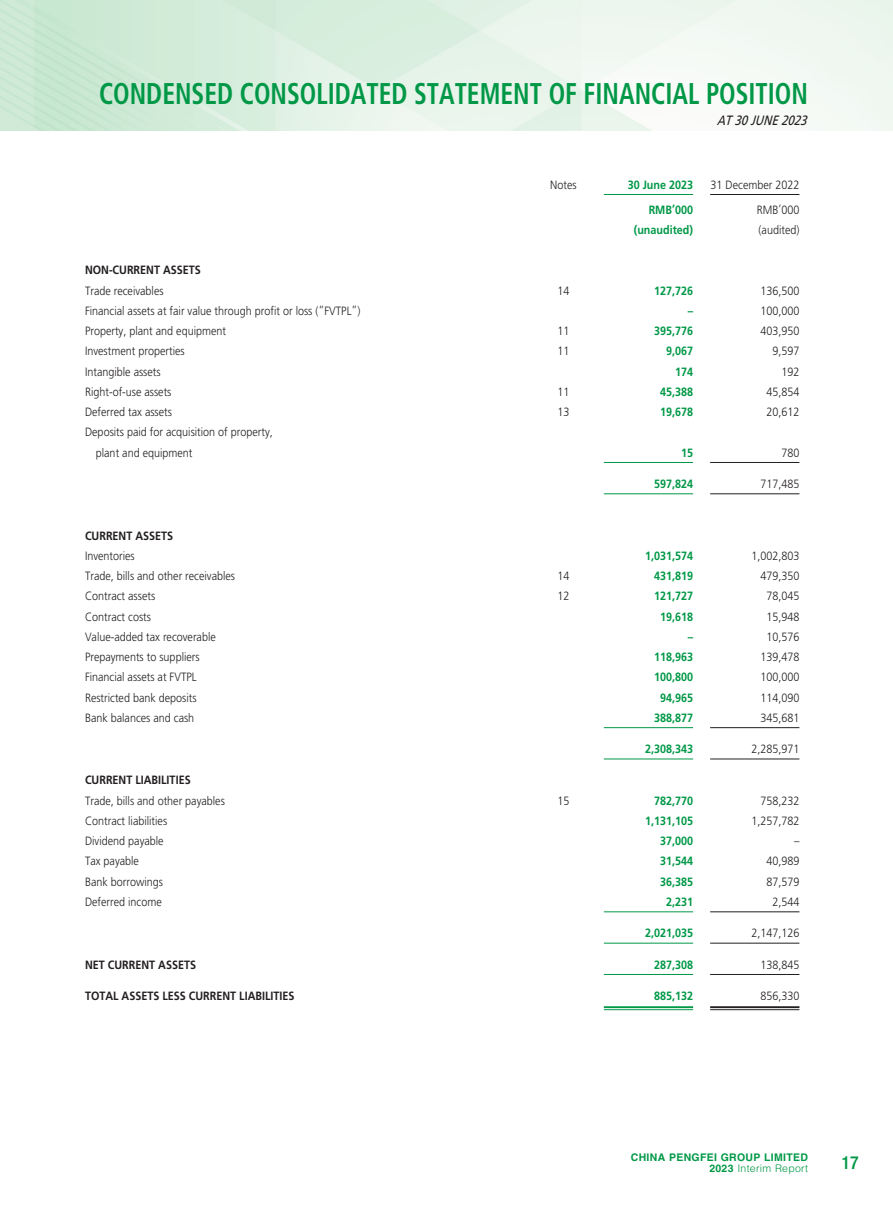
<style>
.page{position:relative;width:893px;height:1212px;background:#fff}
.page>*{position:absolute;margin:0;border:0;box-sizing:border-box;transform-origin:0 0}
.t1{font:700 condensed 30px "Frutiger LT Std";color:#009847;scale:.85 1}
.t2{font:500 condensed 18px "Helvetica Neue LT Std";color:#009847}
.t3{font:italic 13.5px "Frutiger LT Std";color:#231f20;scale:.85 1}
.t4{font:300 12px/20.2px "Frutiger LT Std";color:#231f20;scale:.9 1}
.t5{font:700 12px "Frutiger LT Std";color:#009847;scale:.9 1}
.t6{font:700 12px "Frutiger LT Std";color:#231f20;scale:.9 1}
.t7{font:700 10.5px/10.5px "Helvetica LT Std";letter-spacing:.03em;color:#009847;text-align:right}
.s1{font-weight:300}
</style>
<div class="page">
<hr style="left:604px;top:194px;width:89px;height:1px;background:#009847">
<hr style="left:710px;top:194px;width:89px;height:1px;background:#231f20">
<hr style="left:604px;top:462px;width:89px;height:1px;background:#009847">
<hr style="left:710px;top:462px;width:89px;height:1px;background:#231f20">
<hr style="left:604px;top:493px;width:89px;height:1px;background:#009847">
<hr style="left:710px;top:493px;width:89px;height:1px;background:#231f20">
<hr style="left:604px;top:727px;width:89px;height:1px;background:#009847">
<hr style="left:710px;top:727px;width:89px;height:1px;background:#231f20">
<hr style="left:604px;top:758px;width:89px;height:1px;background:#009847">
<hr style="left:710px;top:758px;width:89px;height:1px;background:#231f20">
<hr style="left:604px;top:911px;width:89px;height:1px;background:#009847">
<hr style="left:710px;top:911px;width:89px;height:1px;background:#231f20">
<hr style="left:604px;top:943px;width:89px;height:1px;background:#009847">
<hr style="left:710px;top:943px;width:89px;height:1px;background:#231f20">
<hr style="left:604px;top:974px;width:89px;height:1px;background:#009847">
<hr style="left:710px;top:974px;width:89px;height:1px;background:#231f20">
<hr style="left:604px;top:1006px;width:89px;height:2px;background:#009847">
<hr style="left:604px;top:1009px;width:89px;height:1px;background:#009847">
<hr style="left:710px;top:1006px;width:89px;height:2px;background:#231f20">
<hr style="left:710px;top:1009px;width:89px;height:1px;background:#231f20">
<h1 class="t1" style="left:99px;top:75px;width:835px">CONDENSED CONSOLIDATED STATEMENT OF FINANCIAL POSITION</h1>
<p class="t3" style="left:717px;top:112px;width:112px">AT30JUNE2023</p>
<p class="t4" style="left:550px;top:175px;width:31px">Notes</p>
<p class="t5" style="left:628px;top:178px;width:74px">30 June 2023</p>
<p class="t4" style="left:711px;top:175px;width:100px">31 December 2022</p>
<p class="t5" style="left:649px;top:202px;width:51px">RMB’000</p>
<p class="t4" style="left:757px;top:199px;width:49px">RMB’000</p>
<p class="t5" style="left:634px;top:223px;width:67px">(unaudited)</p>
<p class="t4" style="left:759px;top:220px;width:47px">(audited)</p>
<p class="t6" style="left:85px;top:263px;width:130px">NON-CURRENT ASSETS</p>
<p class="t4" style="left:85px;top:280px;width:89px">Trade receivables</p>
<p class="t4" style="left:557px;top:280px;width:15px">14</p>
<p class="t5" style="left:654px;top:283px;width:45px">127,726</p>
<p class="t4" style="left:760px;top:280px;width:45px">136,500</p>
<p class="t4" style="left:85px;top:301px;width:308px">Financial assets at fair value through profit or loss (“FVTPL”)</p>
<p class="t5" style="left:688px;top:304px;width:7px">–</p>
<p class="t4" style="left:760px;top:301px;width:45px">100,000</p>
<p class="t4" style="left:85px;top:321px;width:158px">Property, plant and equipment</p>
<p class="t4" style="left:557px;top:321px;width:15px">11</p>
<p class="t5" style="left:654px;top:324px;width:45px">395,776</p>
<p class="t4" style="left:760px;top:321px;width:45px">403,950</p>
<p class="t4" style="left:85px;top:341px;width:112px">Investment properties</p>
<p class="t4" style="left:557px;top:341px;width:15px">11</p>
<p class="t5" style="left:666px;top:344px;width:32px">9,067</p>
<p class="t4" style="left:772px;top:341px;width:32px">9,597</p>
<p class="t4" style="left:85px;top:361px;width:86px">Intangible assets</p>
<p class="t5" style="left:675px;top:364px;width:22px">174</p>
<p class="t4" style="left:781px;top:361px;width:22px">192</p>
<p class="t4" style="left:85px;top:382px;width:98px">Right-of-use assets</p>
<p class="t4" style="left:557px;top:382px;width:15px">11</p>
<p class="t5" style="left:660px;top:385px;width:38px">45,388</p>
<p class="t4" style="left:766px;top:382px;width:38px">45,854</p>
<p class="t4" style="left:85px;top:402px;width:98px">Deferred tax assets</p>
<p class="t4" style="left:557px;top:402px;width:15px">13</p>
<p class="t5" style="left:660px;top:405px;width:38px">19,678</p>
<p class="t4" style="left:766px;top:402px;width:38px">20,612</p>
<p class="t4" style="left:96px;top:422px;width:198px;text-indent:-11px">Deposits paid for acquisition of property, plant and equipment</p>
<p class="t5" style="left:681px;top:445px;width:15px">15</p>
<p class="t4" style="left:781px;top:442px;width:22px">780</p>
<p class="t5" style="left:654px;top:477px;width:45px">597,824</p>
<p class="t4" style="left:760px;top:474px;width:45px">717,485</p>
<p class="t6" style="left:85px;top:528px;width:100px">CURRENT ASSETS</p>
<p class="t4" style="left:85px;top:546px;width:57px">Inventories</p>
<p class="t5" style="left:645px;top:548px;width:55px">1,031,574</p>
<p class="t4" style="left:751px;top:546px;width:55px">1,002,803</p>
<p class="t4" style="left:85px;top:566px;width:168px">Trade, bills and other receivables</p>
<p class="t4" style="left:557px;top:566px;width:15px">14</p>
<p class="t5" style="left:654px;top:569px;width:45px">431,819</p>
<p class="t4" style="left:760px;top:566px;width:45px">479,350</p>
<p class="t4" style="left:85px;top:586px;width:79px">Contract assets</p>
<p class="t4" style="left:557px;top:586px;width:15px">12</p>
<p class="t5" style="left:654px;top:589px;width:45px">121,727</p>
<p class="t4" style="left:766px;top:586px;width:38px">78,045</p>
<p class="t4" style="left:85px;top:606px;width:75px">Contract costs</p>
<p class="t5" style="left:660px;top:609px;width:38px">19,618</p>
<p class="t4" style="left:766px;top:606px;width:38px">15,948</p>
<p class="t4" style="left:85px;top:627px;width:147px">Value-added tax recoverable</p>
<p class="t5" style="left:688px;top:629px;width:7px">–</p>
<p class="t4" style="left:766px;top:627px;width:38px">10,576</p>
<p class="t4" style="left:85px;top:647px;width:129px">Prepayments to suppliers</p>
<p class="t5" style="left:654px;top:650px;width:45px">118,963</p>
<p class="t4" style="left:760px;top:647px;width:45px">139,478</p>
<p class="t4" style="left:85px;top:667px;width:125px">Financial assets at FVTPL</p>
<p class="t5" style="left:654px;top:670px;width:45px">100,800</p>
<p class="t4" style="left:760px;top:667px;width:45px">100,000</p>
<p class="t4" style="left:85px;top:687px;width:126px">Restricted bank deposits</p>
<p class="t5" style="left:660px;top:690px;width:38px">94,965</p>
<p class="t4" style="left:760px;top:687px;width:45px">114,090</p>
<p class="t4" style="left:85px;top:708px;width:123px">Bank balances and cash</p>
<p class="t5" style="left:654px;top:710px;width:45px">388,877</p>
<p class="t4" style="left:760px;top:708px;width:45px">345,681</p>
<p class="t5" style="left:645px;top:742px;width:55px">2,308,343</p>
<p class="t4" style="left:751px;top:739px;width:55px">2,285,971</p>
<p class="t6" style="left:85px;top:773px;width:119px">CURRENT LIABILITIES</p>
<p class="t4" style="left:85px;top:791px;width:157px">Trade, bills and other payables</p>
<p class="t4" style="left:557px;top:791px;width:15px">15</p>
<p class="t5" style="left:654px;top:793px;width:45px">782,770</p>
<p class="t4" style="left:760px;top:791px;width:45px">758,232</p>
<p class="t4" style="left:85px;top:811px;width:93px">Contract liabilities</p>
<p class="t5" style="left:645px;top:814px;width:55px">1,131,105</p>
<p class="t4" style="left:751px;top:811px;width:55px">1,257,782</p>
<p class="t4" style="left:85px;top:831px;width:89px">Dividend payable</p>
<p class="t5" style="left:660px;top:834px;width:38px">37,000</p>
<p class="t4" style="left:794px;top:831px;width:7px">–</p>
<p class="t4" style="left:85px;top:851px;width:61px">Tax payable</p>
<p class="t5" style="left:660px;top:854px;width:38px">31,544</p>
<p class="t4" style="left:766px;top:851px;width:38px">40,989</p>
<p class="t4" style="left:85px;top:871px;width:88px">Bank borrowings</p>
<p class="t5" style="left:660px;top:874px;width:38px">36,385</p>
<p class="t4" style="left:766px;top:871px;width:38px">87,579</p>
<p class="t4" style="left:85px;top:892px;width:87px">Deferred income</p>
<p class="t5" style="left:666px;top:895px;width:32px">2,231</p>
<p class="t4" style="left:772px;top:892px;width:32px">2,544</p>
<p class="t5" style="left:645px;top:926px;width:55px">2,021,035</p>
<p class="t4" style="left:751px;top:923px;width:55px">2,147,126</p>
<p class="t6" style="left:85px;top:957px;width:125px">NET CURRENT ASSETS</p>
<p class="t5" style="left:654px;top:957px;width:45px">287,308</p>
<p class="t4" style="left:760px;top:954px;width:45px">138,845</p>
<p class="t6" style="left:85px;top:989px;width:234px">TOTAL ASSETS LESS CURRENT LIABILITIES</p>
<p class="t5" style="left:654px;top:989px;width:45px">885,132</p>
<p class="t4" style="left:760px;top:986px;width:45px">856,330</p>
<p class="t7" style="left:631px;top:1152px;width:179px">CHINA PENGFEI GROUP LIMITED<br>2023 <span class="s1">Interim Report</span></p>
<h2 class="t2" style="left:842px;top:1152px;width:19px">17</h2>
</div>
